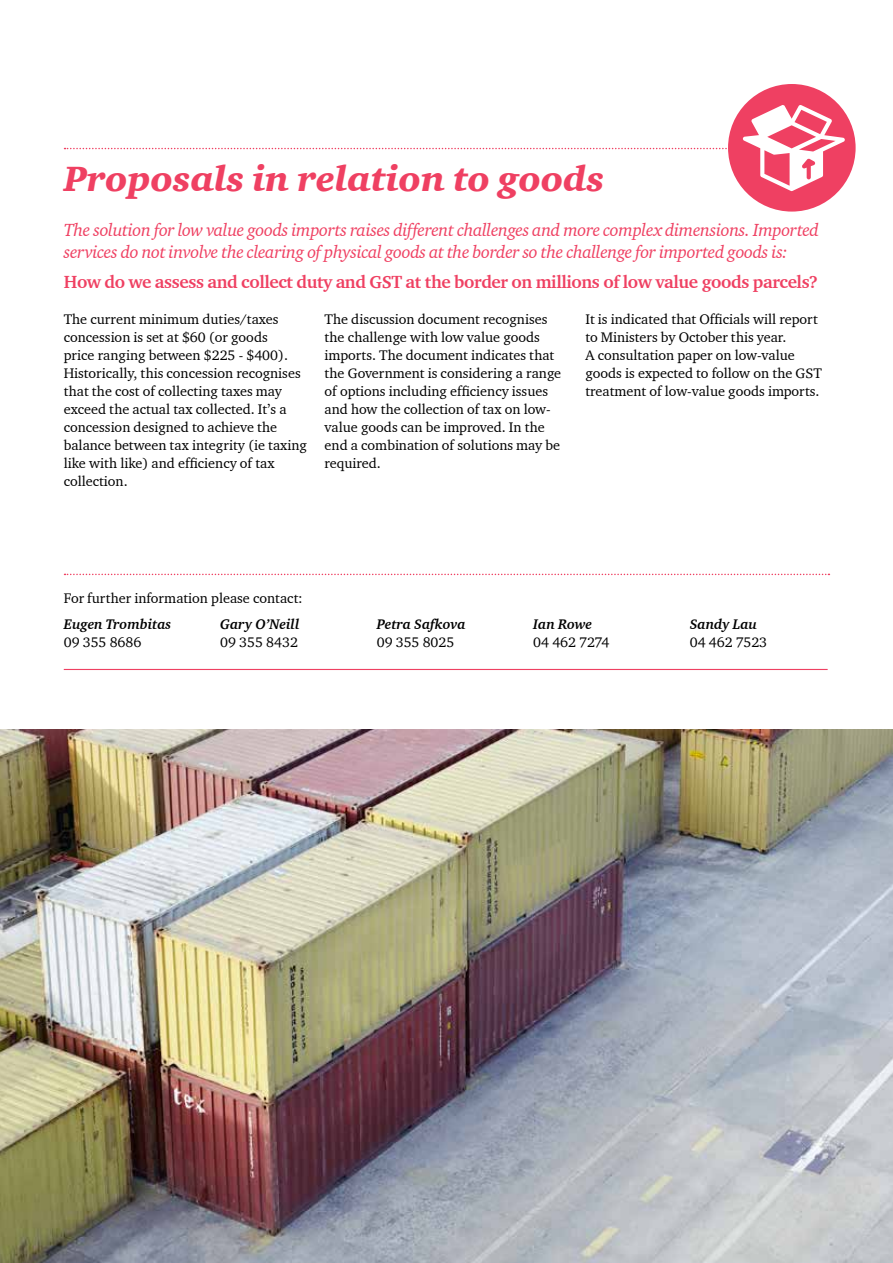
<style>
.page{position:relative;width:893px;height:1263px;background:#fff}
.page>*{position:absolute;margin:0;border:0;box-sizing:border-box;transform-origin:0 0}
.t1{font:36px "Charter ITC Blac Ital";color:#ef4062}
.t2{font:italic 18px/21.6px "Charter ITC";letter-spacing:-.02em;color:#ef4062}
.t3{font:700 18px "Charter ITC";letter-spacing:-.02em;color:#ef4062}
.t4{font:14.25px/18px "Charter ITC";color:#000}
.t5{font:italic 700 14.25px "Charter ITC";color:#000}
</style>
<div class="page">
<img style="left:0;top:729px;width:893px;height:534px">
<div style="left:728px;top:84px;width:128px;height:128px;background:#ef4062;border-radius:50%"></div>
<svg style="left:65px;top:105px;width:780px;height:86px"></svg>
<svg style="left:65px;top:574px;width:764px;height:1px"></svg>
<hr style="left:64px;top:669px;width:764px;height:1px;background:#ef4062">
<h1 class="t1" style="left:64px;top:157px;width:542px">Proposals in relation to goods</h1>
<p class="t2" style="left:64px;top:219px;width:757px">The solution for low value goods imports raises different challenges and more complex dimensions. Imported services do not involve the clearing of physical goods at the border so the challenge for imported goods is:</p>
<p class="t3" style="left:64px;top:271px;width:756px">How do we assess and collect duty and GST at the border on millions of low value goods parcels?</p>
<p class="t4" style="left:64px;top:310px;width:245px">The current minimum duties/taxes concession is set at $60 (or goods<br>price ranging between $225 - $400).<br>Historically, this concession recognises that the cost of collecting taxes may exceed the actual tax collected. It’s a concession designed to achieve the balance between tax integrity (ie taxing like with like) and efficiency of tax collection.</p>
<p class="t4" style="left:325px;top:310px;width:238px">The discussion document recognises the challenge with low value goods imports. The document indicates that the Government is considering a range of options including efficiency issues and how the collection of tax on low&shy;value goods can be improved. In the end a combination of solutions may be required.</p>
<p class="t4" style="left:585px;top:310px;width:238px">It is indicated that Officials will report to Ministers by October this year.<br>A consultation paper on low-value goods is expected to follow on the GST treatment of low-value goods imports.</p>
<p class="t4" style="left:64px;top:589px;width:240px">For further information please contact:</p>
<p class="t5" style="left:64px;top:616px;width:109px">Eugen Trombitas</p>
<p class="t4" style="left:64px;top:633px;width:79px">09 355 8686</p>
<p class="t5" style="left:220px;top:616px;width:81px">Gary O’Neill</p>
<p class="t4" style="left:220px;top:633px;width:79px">09 355 8432</p>
<p class="t5" style="left:377px;top:616px;width:90px">Petra Safkova</p>
<p class="t4" style="left:377px;top:633px;width:79px">09 355 8025</p>
<p class="t5" style="left:533px;top:616px;width:60px">Ian Rowe</p>
<p class="t4" style="left:533px;top:633px;width:78px">04 462 7274</p>
<p class="t5" style="left:690px;top:616px;width:69px">Sandy Lau</p>
<p class="t4" style="left:690px;top:633px;width:79px">04 462 7523</p>
</div>
